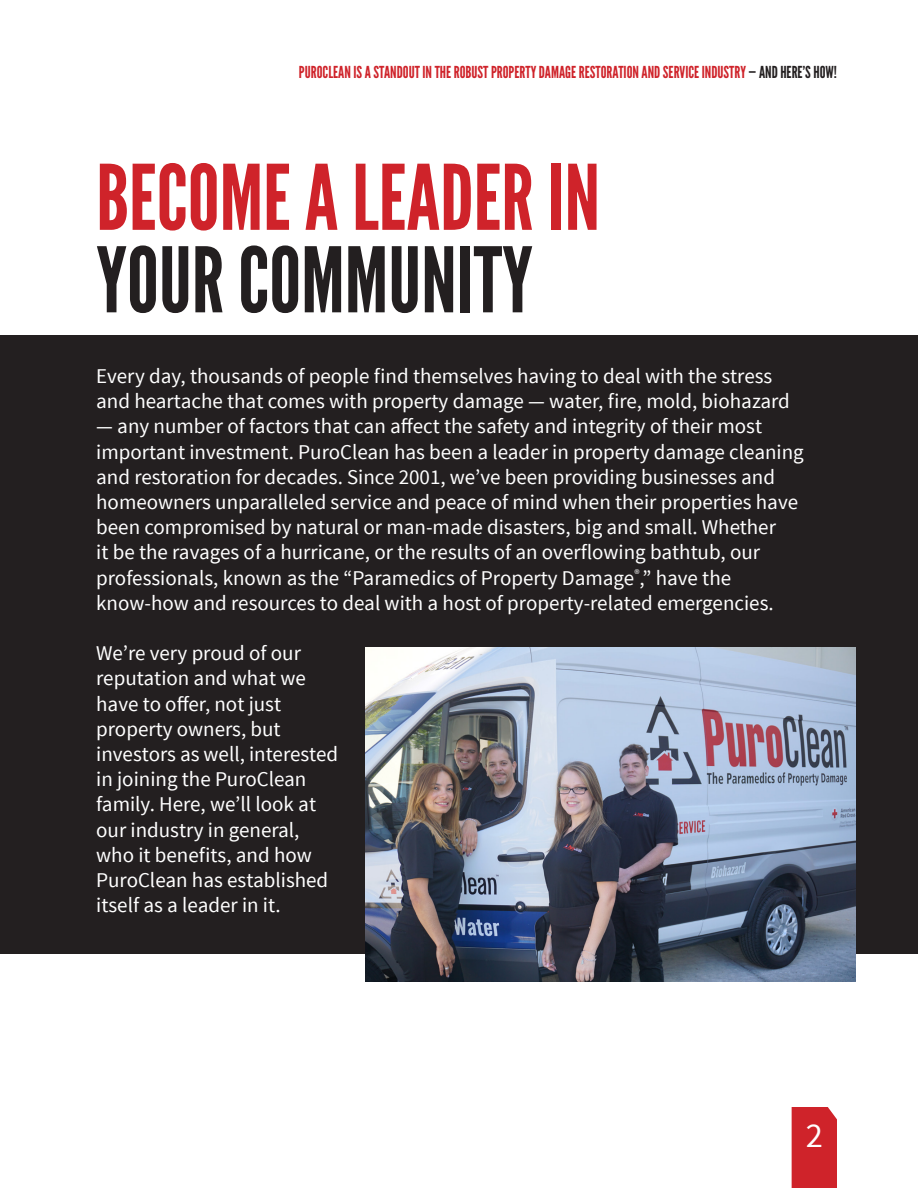
<style>
.page{position:relative;width:918px;height:1188px;background:#fff}
.page>*{position:absolute;margin:0;border:0;box-sizing:border-box;transform-origin:0 0}
.t1{font:90px/82.5px "League Gothic";color:#cf232a}
.t2{font:34.5px "Source Sans Pro";color:#fff}
.t3{font:21px/25.2px "Source Sans Pro";color:#fff}
.t4{font:16.5px "League Gothic";color:#cf232a}
.s1{color:#231f20}
</style>
<div class="page">
<div style="left:792px;top:1107px;width:45px;height:81px;background:#cf232a"></div>
<div style="left:0;top:335px;width:918px;height:619px;background:#231f20"></div>
<img style="left:365px;top:647px;width:491px;height:334px">
<p class="t4" style="left:299px;top:62px;width:540px">PUROCLEAN IS A STANDOUT IN THE ROBUST PROPERTY DAMAGE RESTORATION AND SERVICE INDUSTRY <span class="s1">— AND HERE’S HOW!</span></p>
<p class="t1" style="left:96px;top:157px;width:505px">BECOME A LEADER IN<br><span class="s1">YOUR COMMUNITY</span></p>
<p class="t3" style="left:96px;top:364px;width:695px">Every day, thousands of people find themselves having to deal with the stress and heartache that comes with property damage — water, fire, mold, biohazard</p>
<p class="t3" style="left:96px;top:414px;width:709px">— any number of factors that can affect the safety and integrity of their most important investment. PuroClean has been a leader in property damage cleaning and restoration for decades. Since 2001, we’ve been providing businesses and homeowners unparalleled service and peace of mind when their properties have been compromised by natural or man-made disasters, big and small. Whether<br>it be the ravages of a hurricane, or the results of an overflowing bathtub, our professionals, known as the “Paramedics of Property Damage<sup>®</sup>,” have the know-how and resources to deal with a host of property-related emergencies.</p>
<p class="t3" style="left:96px;top:641px;width:244px">We’re very proud of our reputation and what we have to offer, not just property owners, but investors as well, interested in joining the PuroClean family. Here, we’ll look at our industry in general, who it benefits, and how<br>PuroClean has established itself as a leader in it.</p>
<h2 class="t2" style="left:806px;top:1114px;width:19px">2</h2>
</div>
